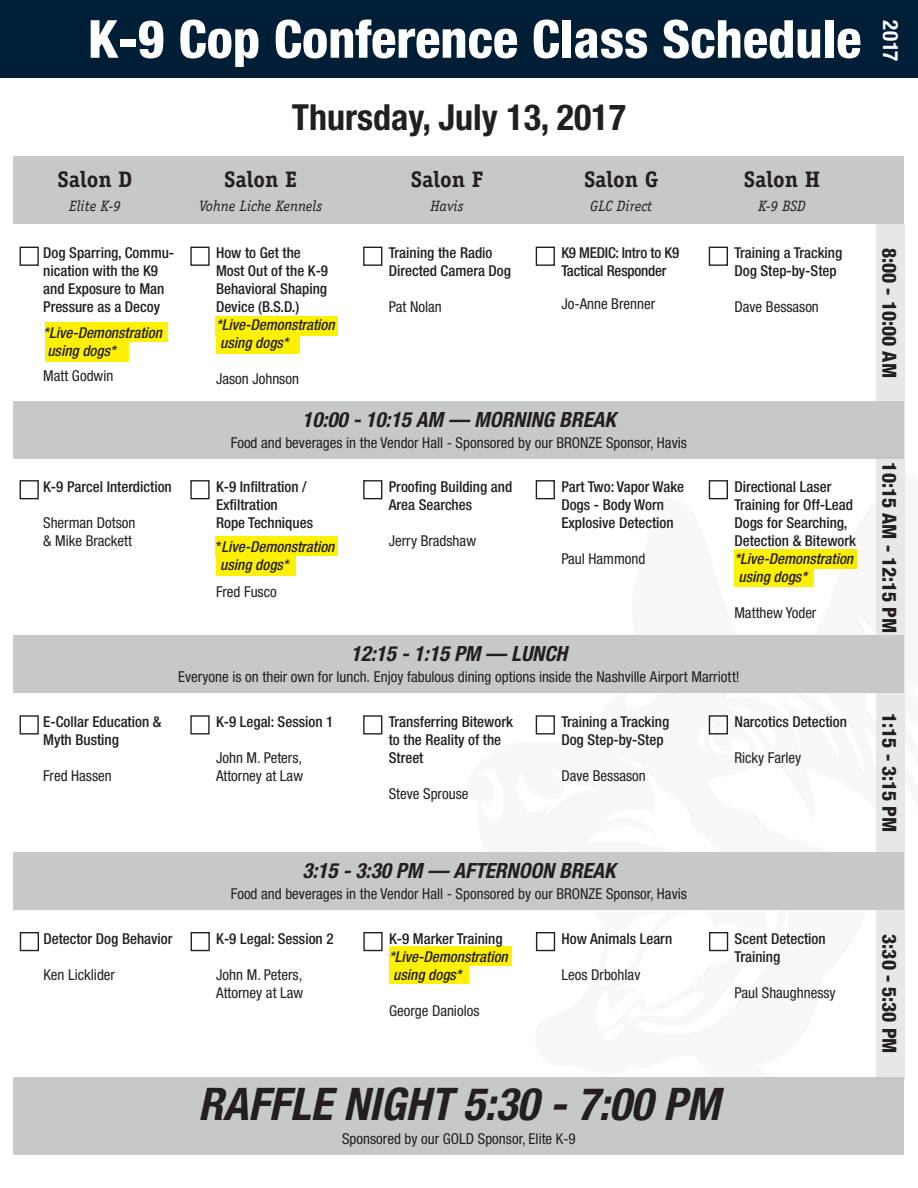
<style>
.page{position:relative;width:918px;height:1188px;background:#fff}
.page>*{position:absolute;margin:0;border:0;box-sizing:border-box;transform-origin:0 0}
.t1{font:800 condensed 52.5px "Helvetica Neue LT Std";color:#fff}
.t2{font:italic 700 condensed 45px "Helvetica Neue LT Std";color:#231f20}
.t3{font:700 condensed 36px "Helvetica Neue LT Std";color:#231f20}
.t4{font:700 22.5px "Officina Serif";color:#231f20}
.t5{font:italic 700 condensed 21px "Helvetica Neue LT Std";color:#231f20}
.t6{font:700 condensed 21px "Helvetica Neue LT Std";color:#fff}
.t7{font:800 condensed 19.5px "Helvetica Neue LT Std";color:#231f20}
.t8{font:500 condensed 15px/18px "Helvetica Neue LT Std";color:#231f20}
.t9{font:condensed 15px "Helvetica Neue LT Std";color:#231f20}
.t10{font:italic 500 condensed 15px/18px "Helvetica Neue LT Std";color:#231f20}
.t11{font:italic 15px "Officina Serif";color:#231f20}
.s1{font-style:normal}
</style>
<div class="page">
<div style="left:216px;top:335px;width:84px;height:19px;background:#fff101"></div>
<div style="left:216px;top:317px;width:122px;height:19px;background:#fff101"></div>
<div style="left:45px;top:342px;width:84px;height:19px;background:#fff101"></div>
<div style="left:45px;top:323px;width:122px;height:19px;background:#fff101"></div>
<div style="left:390px;top:965px;width:79px;height:19px;background:#fff101"></div>
<div style="left:390px;top:947px;width:122px;height:19px;background:#fff101"></div>
<div style="left:216px;top:556px;width:79px;height:19px;background:#fff101"></div>
<div style="left:216px;top:537px;width:122px;height:19px;background:#fff101"></div>
<div style="left:0;top:0;width:918px;height:77px;background:#001e36"></div>
<svg style="left:466px;top:470px;width:439px;height:610px"></svg>
<div style="left:876px;top:224px;width:28px;height:856px;background:#e6e7e9"></div>
<div style="left:14px;top:157px;width:890px;height:67px;background:#c7c8ca"></div>
<div style="left:14px;top:402px;width:890px;height:57px;background:#c7c8ca"></div>
<div style="left:14px;top:852px;width:890px;height:58px;background:#c7c8ca"></div>
<div style="left:14px;top:1078px;width:890px;height:77px;background:#c7c8ca"></div>
<div style="left:14px;top:636px;width:890px;height:57px;background:#c7c8ca"></div>
<div style="left:20px;top:247px;width:19px;height:19px;border:1px solid #231f20"></div>
<div style="left:190px;top:247px;width:20px;height:19px;border:1px solid #231f20"></div>
<div style="left:363px;top:247px;width:19px;height:19px;border:1px solid #231f20"></div>
<div style="left:536px;top:247px;width:19px;height:19px;border:1px solid #231f20"></div>
<div style="left:709px;top:247px;width:19px;height:19px;border:1px solid #231f20"></div>
<div style="left:20px;top:480px;width:19px;height:19px;border:1px solid #231f20"></div>
<div style="left:190px;top:480px;width:20px;height:19px;border:1px solid #231f20"></div>
<div style="left:363px;top:480px;width:19px;height:19px;border:1px solid #231f20"></div>
<div style="left:536px;top:480px;width:19px;height:19px;border:1px solid #231f20"></div>
<div style="left:709px;top:480px;width:19px;height:19px;border:1px solid #231f20"></div>
<div style="left:20px;top:715px;width:19px;height:20px;border:1px solid #231f20"></div>
<div style="left:190px;top:715px;width:20px;height:20px;border:1px solid #231f20"></div>
<div style="left:363px;top:715px;width:19px;height:20px;border:1px solid #231f20"></div>
<div style="left:536px;top:715px;width:19px;height:20px;border:1px solid #231f20"></div>
<div style="left:709px;top:715px;width:19px;height:20px;border:1px solid #231f20"></div>
<div style="left:20px;top:932px;width:19px;height:19px;border:1px solid #231f20"></div>
<div style="left:191px;top:932px;width:19px;height:19px;border:1px solid #231f20"></div>
<div style="left:363px;top:932px;width:20px;height:19px;border:1px solid #231f20"></div>
<div style="left:536px;top:932px;width:19px;height:19px;border:1px solid #231f20"></div>
<div style="left:709px;top:932px;width:19px;height:19px;border:1px solid #231f20"></div>
<p class="t1" style="left:88px;top:7px;width:775px">K-9 Cop Conference Class Schedule</p>
<p class="t6" style="left:903px;top:20px;width:42px;rotate:90deg">2017</p>
<p class="t4" style="left:58px;top:166px;width:76px">Salon D</p>
<p class="t11" style="left:69px;top:198px;width:53px">Elite K-9</p>
<p class="t8" style="left:43px;top:244px;width:133px">Dog Sparring, Commu&shy;nication with the K9 and Exposure to Man<br>Pressure as a Decoy</p>
<p class="t10" style="left:43px;top:324px;width:120px">*Live-Demonstration using dogs*</p>
<p class="t9" style="left:43px;top:367px;width:72px">Matt Godwin</p>
<p class="t8" style="left:43px;top:477px;width:130px">K-9 Parcel Interdiction</p>
<p class="t9" style="left:43px;top:514px;width:94px">Sherman Dotson</p>
<p class="t9" style="left:43px;top:532px;width:90px">&amp; Mike Brackett</p>
<p class="t3" style="left:292px;top:95px;width:336px">Thursday, July 13, 2017</p>
<p class="t4" style="left:224px;top:166px;width:74px">Salon E</p>
<p class="t11" style="left:199px;top:198px;width:125px">Vohne Liche Kennels</p>
<p class="t8" style="left:216px;top:244px;width:114px">How to Get the<br>Most Out of the K-9<br>Behavioral Shaping<br>Device (B.S.D.)</p>
<p class="t10" style="left:216px;top:316px;width:120px">*Live-Demonstration using dogs*</p>
<p class="t9" style="left:216px;top:370px;width:85px">Jason Johnson</p>
<p class="t4" style="left:411px;top:166px;width:74px">Salon F</p>
<p class="t11" style="left:430px;top:198px;width:35px">Havis</p>
<p class="t8" style="left:389px;top:244px;width:124px">Training the Radio<br>Directed Camera Dog</p>
<p class="t9" style="left:389px;top:298px;width:54px">Pat Nolan</p>
<p class="t4" style="left:584px;top:166px;width:76px">Salon G</p>
<p class="t11" style="left:590px;top:198px;width:63px">GLC Direct</p>
<p class="t8" style="left:561px;top:244px;width:119px">K9 MEDIC: Intro to K9<br>Tactical Responder</p>
<p class="t9" style="left:561px;top:295px;width:95px">Jo-Anne Brenner</p>
<p class="t5" style="left:302px;top:407px;width:315px">10:00 - 10:15 AM — MORNING BREAK</p>
<p class="t9" style="left:231px;top:434px;width:458px">Food and beverages in the Vendor Hall - Sponsored by our BRONZE Sponsor, Havis</p>
<p class="t8" style="left:216px;top:477px;width:99px">K-9 Infiltration /<br>Exfiltration<br>Rope Techniques</p>
<p class="t10" style="left:216px;top:538px;width:120px"><span class="s1">*</span>Live-Demonstration using dogs*</p>
<p class="t9" style="left:216px;top:583px;width:62px">Fred Fusco</p>
<p class="t8" style="left:389px;top:477px;width:125px">Proofing Building and<br>Area Searches</p>
<p class="t9" style="left:389px;top:532px;width:89px">Jerry Bradshaw</p>
<p class="t8" style="left:561px;top:477px;width:124px">Part Two: Vapor Wake<br>Dogs - Body Worn<br>Explosive Detection</p>
<p class="t9" style="left:561px;top:550px;width:86px">Paul Hammond</p>
<p class="t4" style="left:744px;top:166px;width:78px">Salon H</p>
<p class="t11" style="left:758px;top:198px;width:49px">K-9 BSD</p>
<p class="t8" style="left:734px;top:244px;width:109px">Training a Tracking<br>Dog Step-by-Step</p>
<p class="t9" style="left:734px;top:298px;width:86px">Dave Bessason</p>
<p class="t8" style="left:734px;top:477px;width:123px">Directional Laser<br>Training for Off-Lead<br>Dogs for Searching,<br>Detection &amp; Bitework</p>
<p class="t10" style="left:734px;top:550px;width:120px">*Live-Demonstration using dogs*</p>
<p class="t9" style="left:734px;top:604px;width:84px">Matthew Yoder</p>
<p class="t8" style="left:43px;top:713px;width:120px">E-Collar Education &amp;<br>Myth Busting</p>
<p class="t9" style="left:43px;top:767px;width:70px">Fred Hassen</p>
<p class="t5" style="left:351px;top:641px;width:218px">12:15 - 1:15 PM — LUNCH</p>
<p class="t9" style="left:178px;top:668px;width:563px">Everyone is on their own for lunch. Enjoy fabulous dining options inside the Nashville Airport Marriott!</p>
<p class="t8" style="left:216px;top:713px;width:119px">K-9 Legal: Session 1</p>
<p class="t9" style="left:216px;top:749px;width:88px">John M. Peters,</p>
<p class="t9" style="left:216px;top:767px;width:89px">Attorney at Law</p>
<p class="t8" style="left:389px;top:713px;width:126px">Transferring Bitework to the Reality of the<br>Street</p>
<p class="t9" style="left:389px;top:785px;width:81px">Steve Sprouse</p>
<p class="t8" style="left:561px;top:713px;width:109px">Training a Tracking<br>Dog Step-by-Step</p>
<p class="t9" style="left:561px;top:767px;width:86px">Dave Bessason</p>
<p class="t8" style="left:734px;top:713px;width:114px">Narcotics Detection</p>
<p class="t9" style="left:734px;top:749px;width:68px">Ricky Farley</p>
<p class="t5" style="left:302px;top:858px;width:315px">3:15 - 3:30 PM — AFTERNOON BREAK</p>
<p class="t9" style="left:231px;top:885px;width:458px">Food and beverages in the Vendor Hall - Sponsored by our BRONZE Sponsor, Havis</p>
<p class="t8" style="left:43px;top:930px;width:131px">Detector Dog Behavior</p>
<p class="t9" style="left:43px;top:966px;width:73px">Ken Licklider</p>
<p class="t8" style="left:216px;top:930px;width:119px">K-9 Legal: Session 2</p>
<p class="t9" style="left:216px;top:966px;width:88px">John M. Peters,</p>
<p class="t9" style="left:216px;top:984px;width:89px">Attorney at Law</p>
<p class="t8" style="left:389px;top:929px;width:115px">K-9 Marker Training</p>
<p class="t10" style="left:389px;top:948px;width:120px">*Live-Demonstration using dogs*</p>
<p class="t9" style="left:389px;top:1002px;width:92px">George Daniolos</p>
<p class="t8" style="left:562px;top:929px;width:112px">How Animals Learn</p>
<p class="t9" style="left:562px;top:966px;width:80px">Leos Drbohlav</p>
<p class="t8" style="left:735px;top:929px;width:93px">Scent Detection<br>Training</p>
<p class="t9" style="left:735px;top:984px;width:103px">Paul Shaughnessy</p>
<p class="t2" style="left:198px;top:1077px;width:523px">RAFFLE NIGHT 5:30 - 7:00 PM</p>
<p class="t9" style="left:342px;top:1130px;width:235px">Sponsored by our GOLD Sponsor, Elite K-9</p>
<p class="t7" style="left:902px;top:248px;width:131px;rotate:90deg">8:00 - 10:00 AM</p>
<p class="t7" style="left:902px;top:462px;width:173px;rotate:90deg">10:15 AM - 12:15 PM</p>
<p class="t7" style="left:902px;top:713px;width:121px;rotate:90deg">1:15 - 3:15 PM</p>
<p class="t7" style="left:902px;top:934px;width:121px;rotate:90deg">3:30 - 5:30 PM</p>
</div>
